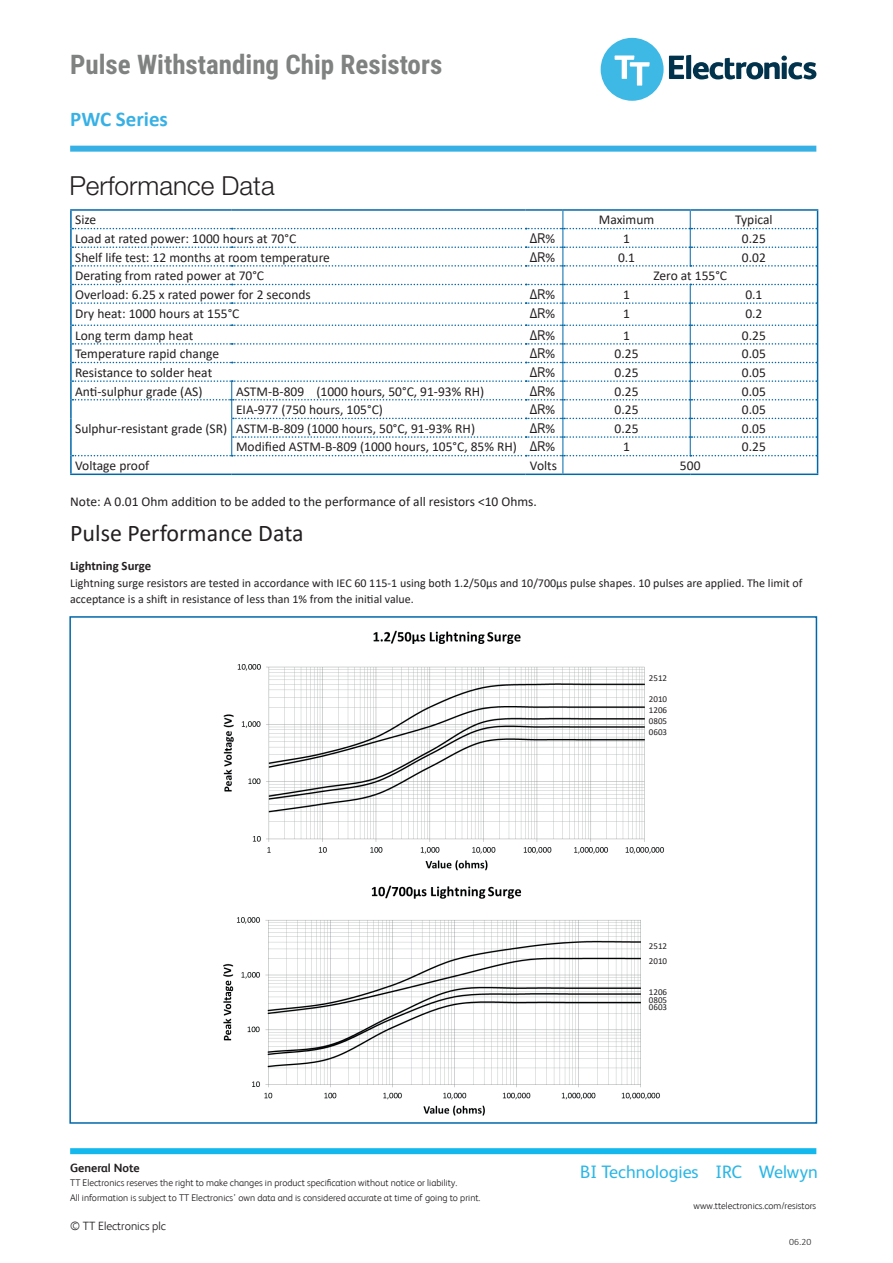
<style>
.page{position:relative;width:893px;height:1263px;background:#fff}
.page>*{position:absolute;margin:0;border:0;box-sizing:border-box;transform-origin:0 0}
.t1{font:700 27px "Roboto Condensed";color:#808181}
.t2{font:300 26.25px "Helvetica Neue";color:#231f20}
.t3{font:24px "Calibri";color:#231f20}
.t4{font:700 21px "Calibri";color:#37b1e5}
.t5{font:18px "FS Albert";color:#2bb6e6}
.t6{font:13.5px "Calibri";color:#231f20}
.t7{font:13.5px "Arial Narrow";color:#231f20}
.t8{font:700 12.75px "Calibri";color:#231f20}
.t9{font:12px/16.5px "Calibri";color:#231f20}
.t10{font:300 12px "FS Albert";color:#231f20}
.t11{font:700 12px "FS Albert";color:#231f20}
.t12{font:300 9.75px/14.4px "FS Albert";color:#231f20}
.t13{font:300 9.75px "Calibri";color:#231f20}
.t14{font:300 9.6px "FS Albert";color:#231f20}
.t15{font:9px/10.8px "Calibri";color:#231f20;text-align:justify}
.s1{font-family:"Calibri"}
.s2{font-family:"Arial Narrow"}
</style>
<div class="page">
<hr style="left:70px;top:209px;width:162px;height:2px;background:#0068a9">
<hr style="left:232px;top:209px;width:294px;height:2px;background:#0068a9">
<hr style="left:526px;top:209px;width:37px;height:2px;background:#0068a9">
<hr style="left:563px;top:209px;width:127px;height:2px;background:#0068a9">
<hr style="left:690px;top:209px;width:128px;height:2px;background:#0068a9">
<hr style="left:70px;top:473px;width:162px;height:2px;background:#0068a9">
<hr style="left:232px;top:473px;width:294px;height:2px;background:#0068a9">
<hr style="left:526px;top:473px;width:37px;height:2px;background:#0068a9">
<hr style="left:563px;top:473px;width:127px;height:2px;background:#0068a9">
<hr style="left:690px;top:473px;width:128px;height:2px;background:#0068a9">
<svg style="left:70px;top:211px;width:748px;height:262px"></svg>
<div style="left:70px;top:146px;width:746px;height:6px;background:#37b1e5"></div>
<img style="left:223px;top:630px;width:441px;height:241px">
<img style="left:223px;top:885px;width:437px;height:231px">
<div style="left:70px;top:1148px;width:746px;height:6px;background:#14b8ec"></div>
<svg style="left:669px;top:55px;width:147px;height:24px"></svg>
<div style="left:601px;top:38px;width:63px;height:63px;background:#3eb8e4;border-radius:50%"></div>
<svg style="left:615px;top:55px;width:35px;height:31px"></svg>
<h1 class="t1" style="left:70px;top:46px;width:374px">Pulse Withstanding Chip Resistors</h1>
<h3 class="t4" style="left:70px;top:104px;width:99px">PWC Series</h3>
<h2 class="t2" style="left:69px;top:170px;width:207px">Performance Data</h2>
<p class="t6" style="left:75px;top:210px;width:23px">Size</p>
<p class="t6" style="left:599px;top:210px;width:57px">Maximum</p>
<p class="t6" style="left:735px;top:210px;width:39px">Typical</p>
<p class="t6" style="left:75px;top:229px;width:223px">Load at rated power: 1000 hours at 70°C</p>
<p class="t7" style="left:530px;top:228px;width:27px">ΔR<span class="s1">%</span></p>
<p class="t6" style="left:623px;top:229px;width:8px">1</p>
<p class="t6" style="left:742px;top:229px;width:25px">0.25</p>
<p class="t6" style="left:75px;top:248px;width:256px">Shelf life test: 12 months at room temperature</p>
<p class="t7" style="left:530px;top:247px;width:27px">ΔR<span class="s1">%</span></p>
<p class="t6" style="left:618px;top:248px;width:19px">0.1</p>
<p class="t6" style="left:742px;top:248px;width:25px">0.02</p>
<p class="t6" style="left:75px;top:266px;width:190px">Derating from rated power at 70°C</p>
<p class="t6" style="left:653px;top:266px;width:75px">Zero at 155°C</p>
<p class="t6" style="left:75px;top:285px;width:237px">Overload: 6.25 x rated power for 2 seconds</p>
<p class="t7" style="left:530px;top:284px;width:27px">ΔR<span class="s1">%</span></p>
<p class="t6" style="left:623px;top:285px;width:8px">1</p>
<p class="t6" style="left:745px;top:285px;width:19px">0.1</p>
<p class="t6" style="left:75px;top:304px;width:166px">Dry heat: 1000 hours at 155°C</p>
<p class="t7" style="left:530px;top:303px;width:27px">ΔR<span class="s1">%</span></p>
<p class="t6" style="left:623px;top:304px;width:8px">1</p>
<p class="t6" style="left:745px;top:304px;width:19px">0.2</p>
<p class="t6" style="left:75px;top:326px;width:120px">Long term damp heat</p>
<p class="t7" style="left:530px;top:325px;width:27px">ΔR<span class="s1">%</span></p>
<p class="t6" style="left:623px;top:326px;width:8px">1</p>
<p class="t6" style="left:742px;top:326px;width:25px">0.25</p>
<p class="t6" style="left:75px;top:344px;width:145px">Temperature rapid change</p>
<p class="t7" style="left:530px;top:344px;width:27px">ΔR<span class="s1">%</span></p>
<p class="t6" style="left:615px;top:344px;width:25px">0.25</p>
<p class="t6" style="left:742px;top:344px;width:25px">0.05</p>
<p class="t6" style="left:75px;top:363px;width:139px">Resistance to solder heat</p>
<p class="t7" style="left:530px;top:362px;width:27px">ΔR<span class="s1">%</span></p>
<p class="t6" style="left:615px;top:363px;width:25px">0.25</p>
<p class="t6" style="left:742px;top:363px;width:25px">0.05</p>
<p class="t6" style="left:75px;top:382px;width:129px">Anti-sulphur grade (AS)</p>
<p class="t6" style="left:236px;top:382px;width:250px">ASTM-B-809 (1000 hours, 50°C, 91-93% RH)</p>
<p class="t7" style="left:530px;top:381px;width:27px">ΔR<span class="s1">%</span></p>
<p class="t6" style="left:615px;top:382px;width:25px">0.25</p>
<p class="t6" style="left:742px;top:382px;width:25px">0.05</p>
<p class="t6" style="left:75px;top:419px;width:154px">Sulphur-resistant grade (SR)</p>
<p class="t6" style="left:236px;top:400px;width:148px">EIA-977 (750 hours, 105°C)</p>
<p class="t7" style="left:530px;top:399px;width:27px">ΔR<span class="s1">%</span></p>
<p class="t6" style="left:615px;top:400px;width:25px">0.25</p>
<p class="t6" style="left:742px;top:400px;width:25px">0.05</p>
<p class="t6" style="left:236px;top:419px;width:241px">ASTM-B-809 (1000 hours, 50°C, 91-93% RH)</p>
<p class="t7" style="left:530px;top:418px;width:27px">ΔR<span class="s1">%</span></p>
<p class="t6" style="left:615px;top:419px;width:25px">0.25</p>
<p class="t6" style="left:742px;top:419px;width:25px">0.05</p>
<p class="t6" style="left:236px;top:438px;width:321px">Modified ASTM-B-809 (1000 hours, 105°C, 85% RH) <span class="s2">ΔR</span>%</p>
<p class="t6" style="left:623px;top:438px;width:8px">1</p>
<p class="t6" style="left:742px;top:438px;width:25px">0.25</p>
<p class="t6" style="left:75px;top:456px;width:76px">Voltage proof</p>
<p class="t6" style="left:530px;top:456px;width:29px">Volts</p>
<p class="t6" style="left:680px;top:456px;width:22px">500</p>
<p class="t6" style="left:70px;top:492px;width:468px">Note: A 0.01 Ohm addition to be added to the performance of all resistors &lt;10 Ohms.</p>
<h3 class="t3" style="left:70px;top:516px;width:235px">Pulse Performance Data</h3>
<p class="t8" style="left:70px;top:557px;width:83px">Lightning Surge</p>
<p class="t9" style="left:70px;top:574px;width:734px">Lightning surge resistors are tested in accordance with IEC 60 115-1 using both 1.2/50µs and 10/700µs pulse shapes. 10 pulses are applied. The limit of acceptance is a shift in resistance of less than 1% from the initial value.</p>
<p class="t15" style="left:649px;top:672px;width:20px">2512</p>
<p class="t15" style="left:649px;top:694px;width:20px">2010<br>1206<br>0805<br>0603</p>
<p class="t11" style="left:70px;top:1161px;width:71px">General Note</p>
<p class="t12" style="left:70px;top:1176px;width:412px">TT Electronics reserves the right to make changes in product specification without notice or liability.<br>All information is subject to TT Electronics’ own data and is considered accurate at time of going to print.</p>
<p class="t10" style="left:70px;top:1218px;width:97px">© TT Electronics plc</p>
<p class="t15" style="left:649px;top:938px;width:20px;line-height:15px">2512<br>2010</p>
<p class="t15" style="left:649px;top:988px;width:20px;line-height:7.5px">1206<br>0805<br>0603</p>
<h3 class="t5" style="left:580px;top:1159px;width:239px">BI Technologies IRC Welwyn</h3>
<p class="t14" style="left:694px;top:1200px;width:124px">www.ttelectronics.com/resistors</p>
<p class="t13" style="left:789px;top:1235px;width:24px">06.20</p>
</div>
